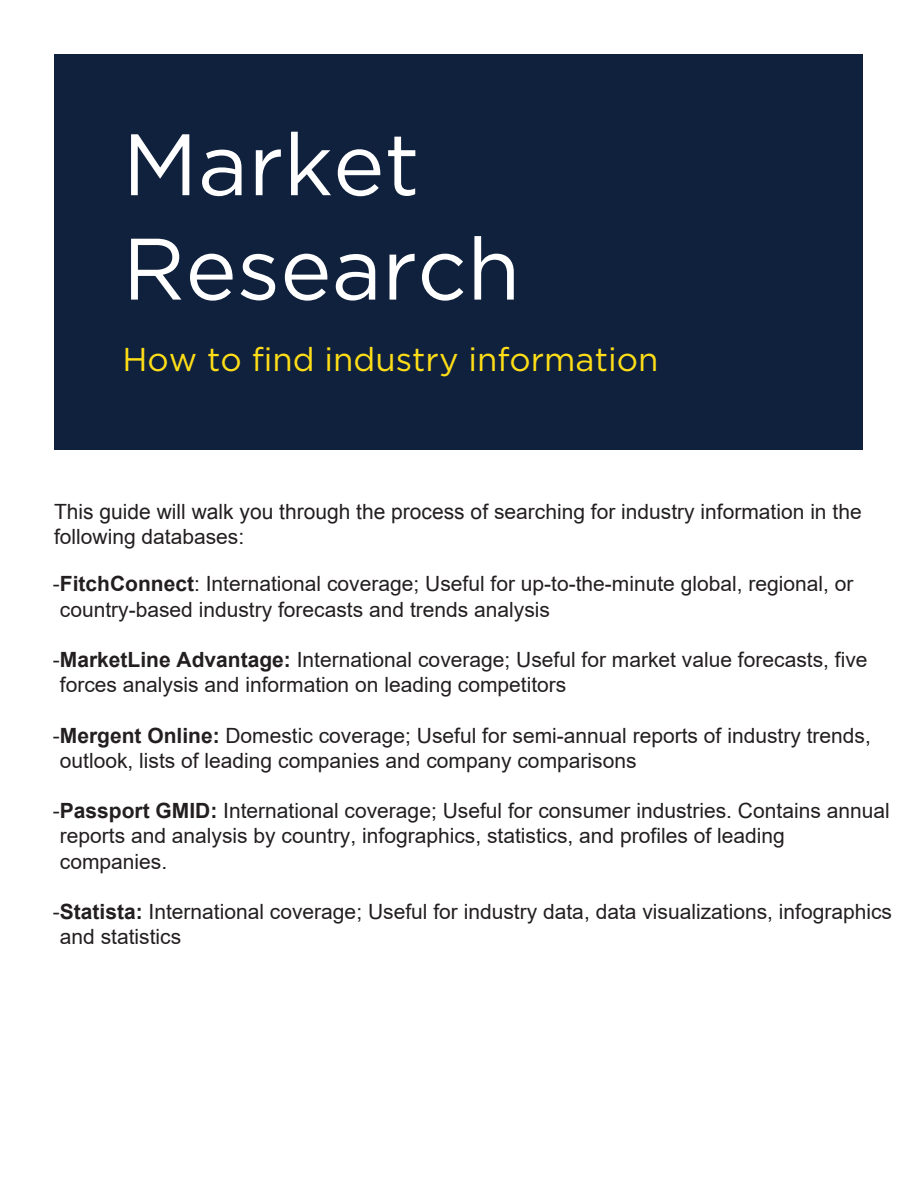
<style>
.page{position:relative;width:918px;height:1188px;background:#fff}
.page>*{position:absolute;margin:0;border:0;box-sizing:border-box;transform-origin:0 0}
.t1{font:87px/104.4px "Gotham HTF";color:#fff}
.t2{font:33px "Gotham HTF";color:#ffde17}
.t3{font:21px/25.2px "Arial";color:#231f20}
.s1{font-style:inherit}
.s2{font-weight:700}
</style>
<div class="page">
<div style="left:54px;top:54px;width:808px;height:396px;background:#10213e"></div>
<p class="t1" style="left:122px;top:111px;width:400px">Market<br>Research</p>
<p class="t2" style="left:122px;top:342px;width:537px">How to find industry information</p>
<p class="t3" style="left:54px;top:499px;width:809px"><span class="s1">This guide will walk you through the process of</span> searching for industry information in the following databases<span class="s1">:</span></p>
<p class="t3" style="left:60px;top:571px;width:795px;text-indent:-7px"><span class="s1">-</span><span class="s2">FitchConnect</span>: International coverage; Useful for up-to-the-minute global, regional, or country-based industry forecasts and trends analysis</p>
<p class="t3" style="left:60px;top:647px;width:809px;text-indent:-7px"><span class="s1">-</span><span class="s2">MarketLine Advantage:</span> International coverage; Useful for market value forecasts, five forces analysis and information on leading competitors</p>
<p class="t3" style="left:60px;top:723px;width:813px;text-indent:-7px"><span class="s1">-</span><span class="s2">Mergent Online:</span> Domestic coverage; Useful for semi-annual reports of industry trends, outlook, lists of leading companies and company comparisons</p>
<p class="t3" style="left:53px;top:798px;width:838px"><span class="s1">-</span><span class="s2">Passport GMID:</span> International coverage; Useful for consumer industries. Contains annual</p>
<p class="t3" style="left:60px;top:823px;width:726px">reports and analysis by country, infographics, statistics, and profiles of leading</p>
<p class="t3" style="left:60px;top:849px;width:109px">companies.</p>
<p class="t3" style="left:60px;top:899px;width:834px;text-indent:-7px"><span class="s1">-</span><span class="s2">Statista:</span> International coverage; Useful for industry data, data visualizations, infographics and statistics</p>
</div>
